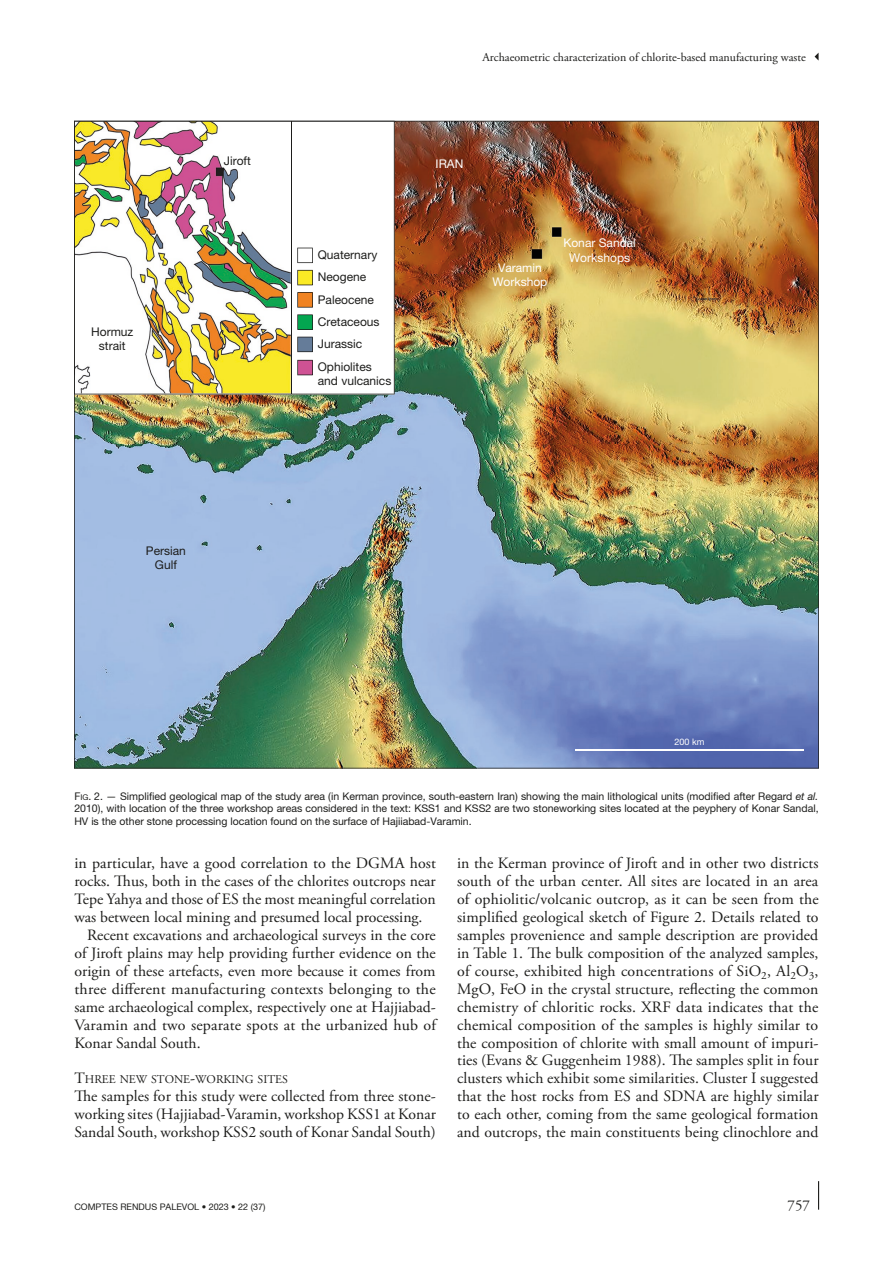
<style>
.page{position:relative;width:893px;height:1263px;background:#fff}
.page>*{position:absolute;margin:0;border:0;box-sizing:border-box;transform-origin:0 0}
.Texte_courant_1er_para{font:15.75px/18px "Adobe Garamond Pro";color:#1d1d1b;text-align:justify}
.Texte_courant_Suite{font:15.75px/18px "Adobe Garamond Pro";color:#1d1d1b;text-align:justify}
.t1{font:15px "Adobe Garamond Pro";color:#1d1d1b}
.t2{font:12px/22.2px "Helvetica Neue";color:#1d1d1b;text-align:center}
.t3{font:12px "Adobe Garamond Pro";color:#1d1d1b}
.t4{font:12px/14.4px "Helvetica Neue";color:#fff;text-align:center}
.Titre_2{font:11.85px "Adobe Garamond";color:#1d1d1b}
.t5{font:10.5px/12.8px "Helvetica Neue";color:#1d1d1b;text-align:justify}
.t6{font:9px "Helvetica Neue";color:#1d1d1b}
.t7{font:9px "Helvetica Neue";color:#fff}
.s1{font-style:inherit}
.s2{font-size:7.8px}
.s3{font-style:italic}
.s4{font-size:15.75px}
</style>
<div class="page">
<svg style="left:818px;top:1181px;width:1px;height:29px"></svg>
<svg style="left:815px;top:53px;width:4px;height:8px"></svg>
<img style="left:74px;top:121px;width:745px;height:647px">
<svg style="left:74px;top:121px;width:321px;height:273px"></svg>
<hr style="left:291px;top:121px;width:1px;height:273px;background:#1d1d1b">
<svg style="left:297px;top:248px;width:16px;height:15px"></svg>
<svg style="left:297px;top:270px;width:16px;height:15px"></svg>
<svg style="left:297px;top:292px;width:16px;height:16px"></svg>
<svg style="left:297px;top:314px;width:16px;height:16px"></svg>
<svg style="left:297px;top:337px;width:16px;height:15px"></svg>
<svg style="left:297px;top:360px;width:16px;height:15px"></svg>
<p class="t2" style="left:91px;top:324px;width:44px;line-height:14.4px">Hormuz strait</p>
<p class="t2" style="left:224px;top:149px;width:29px">Jiroft</p>
<p class="t2" style="left:146px;top:543px;width:41px;line-height:14.4px">Persian<br>Gulf</p>
<p class="t2" style="left:318px;top:244px;width:63px;text-align:left">Quaternary<br>Neogene<br>Paleocene<br>Cretaceous<br>Jurassic<br>Ophiolites</p>
<p class="t2" style="left:318px;top:369px;width:75px">and vulcanics</p>
<p class="t3" style="left:482px;top:50px;width:325px">Archaeometric characterization of chlorite-based manufacturing waste</p>
<p class="t4" style="left:436px;top:156px;width:29px">IRAN</p>
<p class="t4" style="left:492px;top:260px;width:56px">Varamin<br>Workshop</p>
<p class="t4" style="left:563px;top:236px;width:74px">Konar Sandal<br>Workshops</p>
<p class="t7" style="left:674px;top:736px;width:31px">200 km</p>
<p class="t5" style="left:74px;top:789px;width:746px"><span class="s1">F</span><span class="s2">ig</span><span class="s1">. 2</span>. — Simplified geological map of the study area (in Kerman province, south-eastern Iran) showing the main lithological units (modified after Regard <span class="s3">et al.<br></span>2010), with location of the three workshop areas considered in the text: KSS1 and KSS2 are two stoneworking sites located at the peyphery of Konar Sandal, HV is the other stone processing location found on the surface of Hajiiabad-Varamin.</p>
<p class="Texte_courant_Suite" style="left:74px;top:855px;width:363px">in particular, have a good correlation to the DGMA host rocks. Thus, both in the cases of the chlorites outcrops near Tepe Yahya and those of ES the most meaningful correlation was between local mining and presumed local processing.</p>
<p class="Texte_courant_Suite" style="left:74px;top:926px;width:363px;text-indent:13px">Recent excavations and archaeological surveys in the core of Jiroft plains may help providing further evidence on the origin of these artefacts, even more because it comes from three different manufacturing contexts belonging to the same archaeological complex, respectively one at Hajjiabad-Varamin and two separate spots at the urbanized hub of Konar Sandal South.</p>
<p class="Titre_2" style="left:74px;top:1073px;width:215px"><span class="s4">T</span>HREE NEW STONE<span class="s4">-</span>WORKING SITES</p>
<p class="Texte_courant_1er_para" style="left:74px;top:1088px;width:363px">The samples for this study were collected from three stone&shy;working sites (Hajjiabad-Varamin, workshop KSS1 at Konar Sandal South, workshop KSS2 south of Konar Sandal South)</p>
<p class="Texte_courant_1er_para" style="left:457px;top:855px;width:363px">in the Kerman province of Jiroft and in other two districts south of the urban center. All sites are located in an area of ophiolitic/volcanic outcrop, as it can be seen from the simplified geological sketch of Figure 2. Details related to samples provenience and sample description are provided in Table 1. The bulk composition of the analyzed samples, of course, exhibited high concentrations of SiO<sub>2</sub>, Al<sub>2</sub>O<sub>3</sub>, MgO, FeO in the crystal structure, reflecting the common chemistry of chloritic rocks. XRF data indicates that the chemical composition of the samples is highly similar to the composition of chlorite with small amount of impuri&shy;ties (Evans &amp; Guggenheim 1988). The samples split in four clusters which exhibit some similarities. Cluster I suggested that the host rocks from ES and SDNA are highly similar to each other, coming from the same geological formation and outcrops, the main constituents being clinochlore and</p>
<p class="t6" style="left:74px;top:1201px;width:193px">COMPTES RENDUS PALEVOL • 2023 • 22 (37)</p>
<p class="t1" style="left:788px;top:1196px;width:24px">757</p>
</div>
